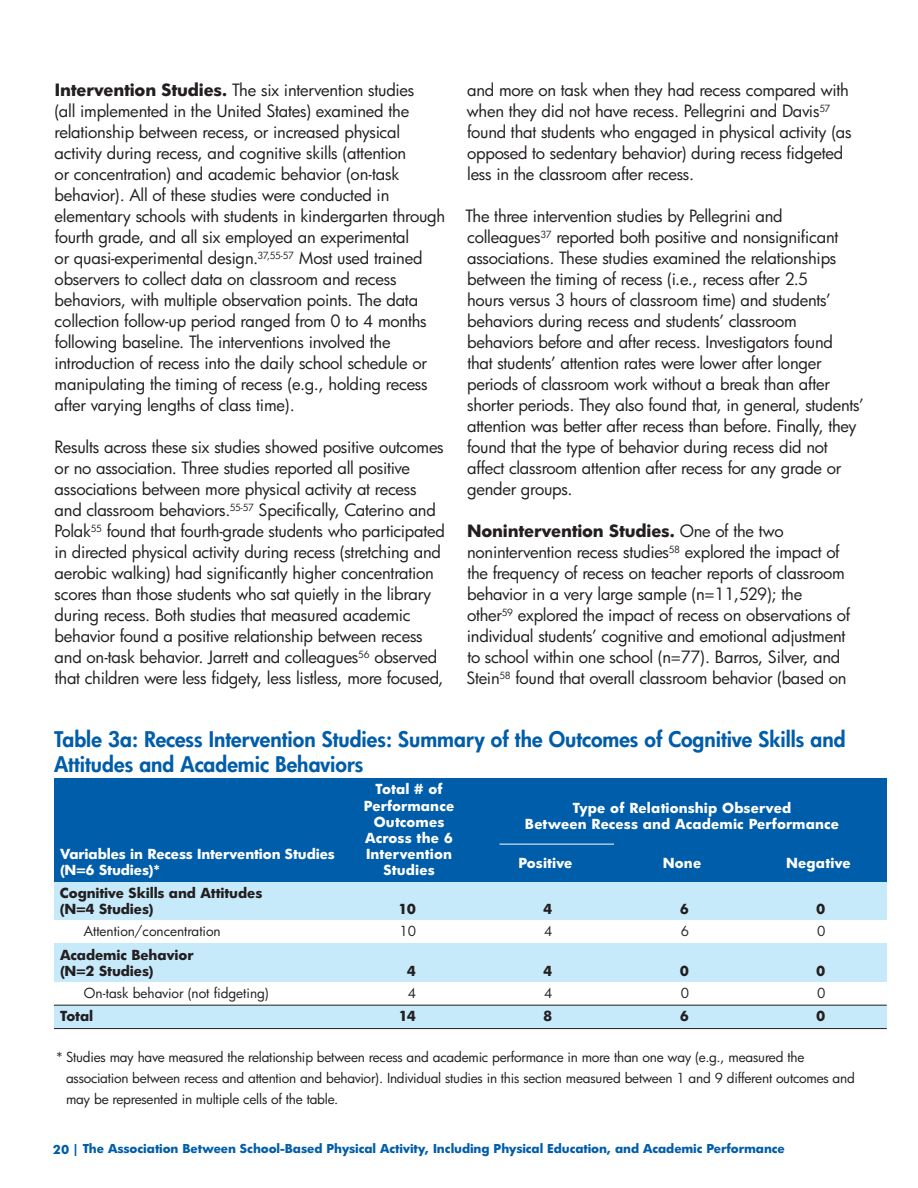
<style>
.page{position:relative;width:918px;height:1188px;background:#fff}
.page>*{position:absolute;margin:0;border:0;box-sizing:border-box;transform-origin:0 0}
.t1{font:800 21px/25.2px "Futura";color:#005daa}
.t2{font:16.5px/21px "Futura";letter-spacing:-.015em;color:#231f20}
.t3{font:13.5px/21px "Futura";letter-spacing:-.015em;color:#231f20}
.t4{font:700 13.5px/16.2px "Futura";letter-spacing:.005em;color:#fff;text-align:center}
.t5{font:700 13.5px/16.2px "Futura";letter-spacing:-.01em;color:#231f20}
.t6{font:700 12px "Futura";letter-spacing:-.01em;color:#005daa}
.s1{font-weight:700}
</style>
<div class="page">
<div style="left:54px;top:881px;width:833px;height:39px;background:#c7eafb"></div>
<div style="left:54px;top:943px;width:833px;height:39px;background:#c7eafb"></div>
<div style="left:54px;top:1005px;width:833px;height:24px;background:#c7eafb"></div>
<hr style="left:54px;top:1028px;width:833px;height:1px;background:#231f20">
<hr style="left:54px;top:1005px;width:833px;height:1px;background:#231f20">
<div style="left:54px;top:778px;width:423px;height:103px;background:#005daa"></div>
<div style="left:477px;top:778px;width:410px;height:57px;background:#005daa"></div>
<div style="left:477px;top:835px;width:137px;height:46px;background:#005daa"></div>
<hr style="left:500px;top:844px;width:388px;height:1px;background:#fff">
<div style="left:614px;top:835px;width:273px;height:46px;background:#005daa"></div>
<p class="t2" style="left:54px;top:81px;width:393px"><span class="s1">Intervention Studies.</span> The six intervention studies<br>(all implemented in the United States) examined the relationship between recess, or increased physical activity during recess, and cognitive skills (attention<br>or concentration) and academic behavior (on-task behavior). All of these studies were conducted in elementary schools with students in kindergarten through fourth grade, and all six employed an experimental<br>or quasi-experimental design.<sup>37,55-57</sup> Most used trained observers to collect data on classroom and recess behaviors, with multiple observation points. The data collection follow-up period ranged from 0 to 4 months following baseline. The interventions involved the introduction of recess into the daily school schedule or manipulating the timing of recess (e.g., holding recess after varying lengths of class time).</p>
<p class="t2" style="left:54px;top:438px;width:392px">Results across these six studies showed positive outcomes or no association. Three studies reported all positive associations between more physical activity at recess and classroom behaviors.<sup>55-57</sup> Specifically, Caterino and Polak<sup>55</sup> found that fourth-grade students who participated in directed physical activity during recess (stretching and aerobic walking) had significantly higher concentration scores than those students who sat quietly in the library during recess. Both studies that measured academic behavior found a positive relationship between recess and on-task behavior. Jarrett and colleagues<sup>56</sup> observed that children were less fidgety, less listless, more focused,</p>
<p class="t2" style="left:467px;top:81px;width:387px">and more on task when they had recess compared with when they did not have recess. Pellegrini and Davis<sup>57 </sup>found that students who engaged in physical activity (as opposed to sedentary behavior) during recess fidgeted less in the classroom after recess.</p>
<p class="t2" style="left:465px;top:207px;width:400px">The three intervention studies by Pellegrini and colleagues<sup>37</sup> reported both positive and nonsignificant associations. These studies examined the relationships between the timing of recess (i.e., recess after 2.5<br>hours versus 3 hours of classroom time) and students’ behaviors during recess and students’ classroom behaviors before and after recess. Investigators found<br>that students’ attention rates were lower after longer periods of classroom work without a break than after shorter periods. They also found that, in general, students’ attention was better after recess than before. Finally, they found that the type of behavior during recess did not affect classroom attention after recess for any grade or gender groups.</p>
<p class="t2" style="left:466px;top:522px;width:385px"><span class="s1">Nonintervention Studies.</span> One of the two nonintervention recess studies<sup>58</sup> explored the impact of the frequency of recess on teacher reports of classroom behavior in a very large sample (n=11,529); the other<sup>59</sup> explored the impact of recess on observations of individual students’ cognitive and emotional adjustment to school within one school (n=77). Barros, Silver, and Stein<sup>58</sup> found that overall classroom behavior (based on</p>
<p class="t1" style="left:54px;top:728px;width:793px">Table 3a: Recess Intervention Studies: Summary of the Outcomes of Cognitive Skills and<br>Attitudes and Academic Behaviors</p>
<p class="t4" style="left:60px;top:847px;width:276px;text-align:left">Variables in Recess Intervention Studies (N=6 Studies)*</p>
<p class="t5" style="left:60px;top:886px;width:204px">Cognitive Skills and Attitudes (N=4 Studies)</p>
<p class="t4" style="left:364px;top:782px;width:92px">Total # of<br>Performance<br>Outcomes<br>Across the 6<br>Intervention<br>Studies</p>
<p class="t4" style="left:525px;top:801px;width:316px">Type of Relationship Observed<br>Between Recess and Academic Performance</p>
<p class="t4" style="left:519px;top:856px;width:56px">Positive</p>
<p class="t4" style="left:663px;top:856px;width:40px">None</p>
<p class="t4" style="left:786px;top:856px;width:66px">Negative</p>
<p class="t5" style="left:399px;top:902px;width:19px">10</p>
<p class="t5" style="left:543px;top:902px;width:11px">4</p>
<p class="t5" style="left:680px;top:902px;width:11px">6</p>
<p class="t5" style="left:816px;top:902px;width:11px">0</p>
<p class="t3" style="left:84px;top:922px;width:138px">Attention/concentration</p>
<p class="t3" style="left:400px;top:922px;width:18px">10</p>
<p class="t3" style="left:544px;top:922px;width:10px">4</p>
<p class="t3" style="left:681px;top:922px;width:10px">6</p>
<p class="t3" style="left:817px;top:922px;width:10px">0</p>
<p class="t5" style="left:60px;top:948px;width:135px">Academic Behavior (N=2 Studies)</p>
<p class="t5" style="left:407px;top:964px;width:11px">4</p>
<p class="t5" style="left:543px;top:964px;width:11px">4</p>
<p class="t5" style="left:680px;top:964px;width:11px">0</p>
<p class="t5" style="left:816px;top:964px;width:11px">0</p>
<p class="t3" style="left:84px;top:984px;width:187px">On-task behavior (not fidgeting)</p>
<p class="t3" style="left:408px;top:984px;width:10px">4</p>
<p class="t3" style="left:544px;top:984px;width:10px">4</p>
<p class="t3" style="left:681px;top:984px;width:10px">0</p>
<p class="t3" style="left:817px;top:984px;width:10px">0</p>
<p class="t5" style="left:60px;top:1009px;width:35px">Total</p>
<p class="t5" style="left:399px;top:1009px;width:19px">14</p>
<p class="t5" style="left:543px;top:1009px;width:11px">8</p>
<p class="t5" style="left:680px;top:1009px;width:11px">6</p>
<p class="t5" style="left:816px;top:1009px;width:11px">0</p>
<p class="t3" style="left:66px;top:1048px;width:790px;text-indent:-11px">* Studies may have measured the relationship between recess and academic performance in more than one way (e.g., measured the association between recess and attention and behavior). Individual studies in this section measured between 1 and 9 different outcomes and may be represented in multiple cells of the table.</p>
<p class="t6" style="left:53px;top:1143px;width:733px">20 | The Association Between School-Based Physical Activity, Including Physical Education, and Academic Performance</p>
</div>
